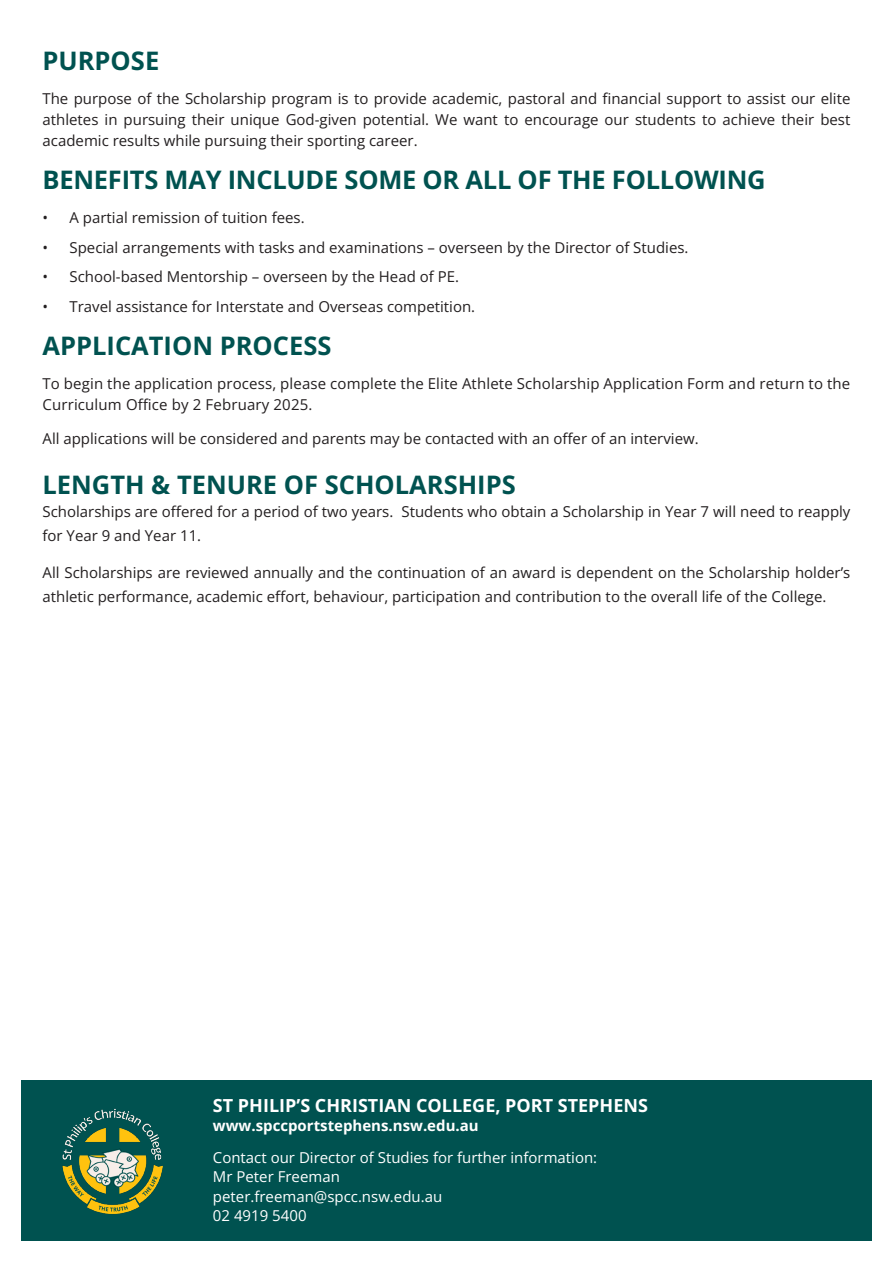
<style>
.page{position:relative;width:893px;height:1263px;background:#fff}
.page>*{position:absolute;margin:0;border:0;box-sizing:border-box;transform-origin:0 0}
.t1{font:700 25.5px "Open Sans";color:#005250}
.t2{font:700 18px "Open Sans";color:#fff}
.t3{font:15px/21px "Open Sans";color:#231f20}
.t4{font:15px/19.5px "Open Sans";color:#fff}
.t5{font:700 15px "Open Sans";color:#fff}
</style>
<div class="page">
<div style="left:22px;top:1080px;width:850px;height:160px;background:#005250"></div>
<img style="left:62px;top:1108px;width:101px;height:106px">
<p class="t1" style="left:43px;top:43px;width:118px">PURPOSE</p>
<p class="t3" style="left:43px;top:87px;width:809px;text-align:justify">The purpose of the Scholarship program is to provide academic, pastoral and financial support to assist our elite athletes in pursuing their unique God-given potential. We want to encourage our students to achieve their best academic results while pursuing their sporting career.</p>
<p class="t1" style="left:43px;top:163px;width:725px">BENEFITS MAY INCLUDE SOME OR ALL OF THE FOLLOWING</p>
<p class="t3" style="left:43px;top:207px;width:264px">• A partial remission of tuition fees.</p>
<p class="t3" style="left:43px;top:236px;width:647px">• Special arrangements with tasks and examinations – overseen by the Director of Studies.</p>
<p class="t3" style="left:43px;top:266px;width:418px">• School-based Mentorship – overseen by the Head of PE.</p>
<p class="t3" style="left:43px;top:295px;width:434px">• Travel assistance for Interstate and Overseas competition.</p>
<p class="t1" style="left:43px;top:329px;width:290px">APPLICATION PROCESS</p>
<p class="t3" style="left:43px;top:373px;width:809px">To begin the application process, please complete the Elite Athlete Scholarship Application Form and return to the<br>Curriculum Office by 2 February 2025.</p>
<p class="t3" style="left:43px;top:428px;width:658px">All applications will be considered and parents may be contacted with an offer of an interview.</p>
<p class="t1" style="left:43px;top:467px;width:475px">LENGTH &amp; TENURE OF SCHOLARSHIPS</p>
<p class="t3" style="left:43px;top:499px;width:809px;line-height:24px">Scholarships are offered for a period of two years. Students who obtain a Scholarship in Year 7 will need to reapply for Year 9 and Year 11.</p>
<p class="t3" style="left:43px;top:560px;width:809px;line-height:24px">All Scholarships are reviewed annually and the continuation of an award is dependent on the Scholarship holder’s athletic performance, academic effort, behaviour, participation and contribution to the overall life of the College.</p>
<p class="t2" style="left:213px;top:1093px;width:436px">ST PHILIP’S CHRISTIAN COLLEGE, PORT STEPHENS</p>
<p class="t5" style="left:213px;top:1115px;width:267px">www.spccportstephens.nsw.edu.au</p>
<p class="t4" style="left:213px;top:1147px;width:386px">Contact our Director of Studies for further information:<br>Mr Peter Freeman<br>peter.freeman@spcc.nsw.edu.au<br>02 4919 5400</p>
</div>
